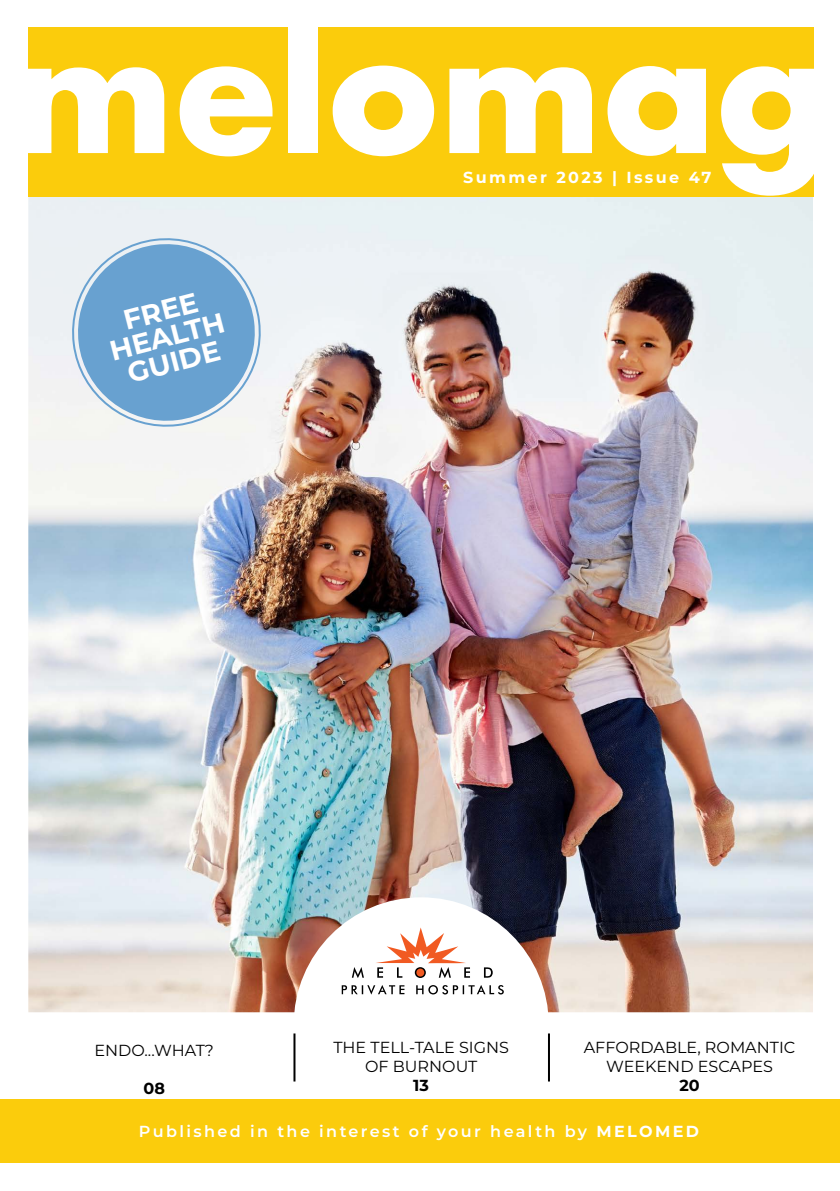
<style>
.page{position:relative;width:840px;height:1191px;background:#fff}
.page>*{position:absolute;margin:0;border:0;box-sizing:border-box;transform-origin:0 0}
.t1{font:186px "Futura T Bold";letter-spacing:-.01em;color:#fff}
.t2{font:700 28px/26px "Montserrat";color:#fff;text-align:center}
.t3{font:16px/19.2px "Montserrat";color:#000;text-align:center}
.t4{font:600 16px "Montserrat";letter-spacing:.15em;color:#fff}
.t5{font:700 16px "Montserrat";letter-spacing:.15em;color:#fff}
.t6{font:700 16px "Montserrat";color:#000}
.s1{font-weight:700}
</style>
<div class="page">
<img style="left:1px;top:27px;width:838px;height:1136px">
<div style="left:293px;top:897px;width:255px;height:255px;background:#fff;border-radius:50%"></div>
<svg style="left:351px;top:967px;width:13px;height:11px"></svg>
<svg style="left:483px;top:967px;width:9px;height:10px"></svg>
<svg style="left:376px;top:927px;width:94px;height:51px"></svg>
<div style="left:416px;top:968px;width:8px;height:8px;background:#f15a22;border-radius:50%"></div>
<svg style="left:341px;top:985px;width:162px;height:9px"></svg>
<hr style="left:547px;top:1033px;width:2px;height:48px;background:#000">
<div style="left:28px;top:27px;width:784px;height:170px;background:#fbcc0c"></div>
<div style="left:0;top:1099px;width:839px;height:63px;background:#fbcc0c"></div>
<hr style="left:293px;top:1033px;width:2px;height:48px;background:#000">
<svg style="left:67px;top:234px;width:198px;height:197px"></svg>
<h1 class="t1" style="left:11px;top:-19px;width:818px">melomag</h1>
<p class="t5" style="left:463px;top:165px;width:249px">Summer 2023 | Issue 47</p>
<h2 class="t2" style="left:100px;top:311px;width:119px;rotate:-14deg">FREE<br>HEALTH<br>GUIDE</h2>
<p class="t3" style="left:94px;top:1039px;width:121px">ENDO...WHAT?</p>
<p class="t6" style="left:143px;top:1076px;width:23px">08</p>
<p class="t3" style="left:333px;top:1036px;width:177px">THE TELL-TALE SIGNS<br>OF BURNOUT</p>
<p class="t6" style="left:413px;top:1074px;width:17px">13</p>
<p class="t3" style="left:583px;top:1036px;width:213px">AFFORDABLE, ROMANTIC<br>WEEKEND ESCAPES</p>
<p class="t6" style="left:679px;top:1074px;width:22px">20</p>
<p class="t4" style="left:139px;top:1120px;width:561px">Published in the interest of your health by <span class="s1">MELOMED</span></p>
</div>
